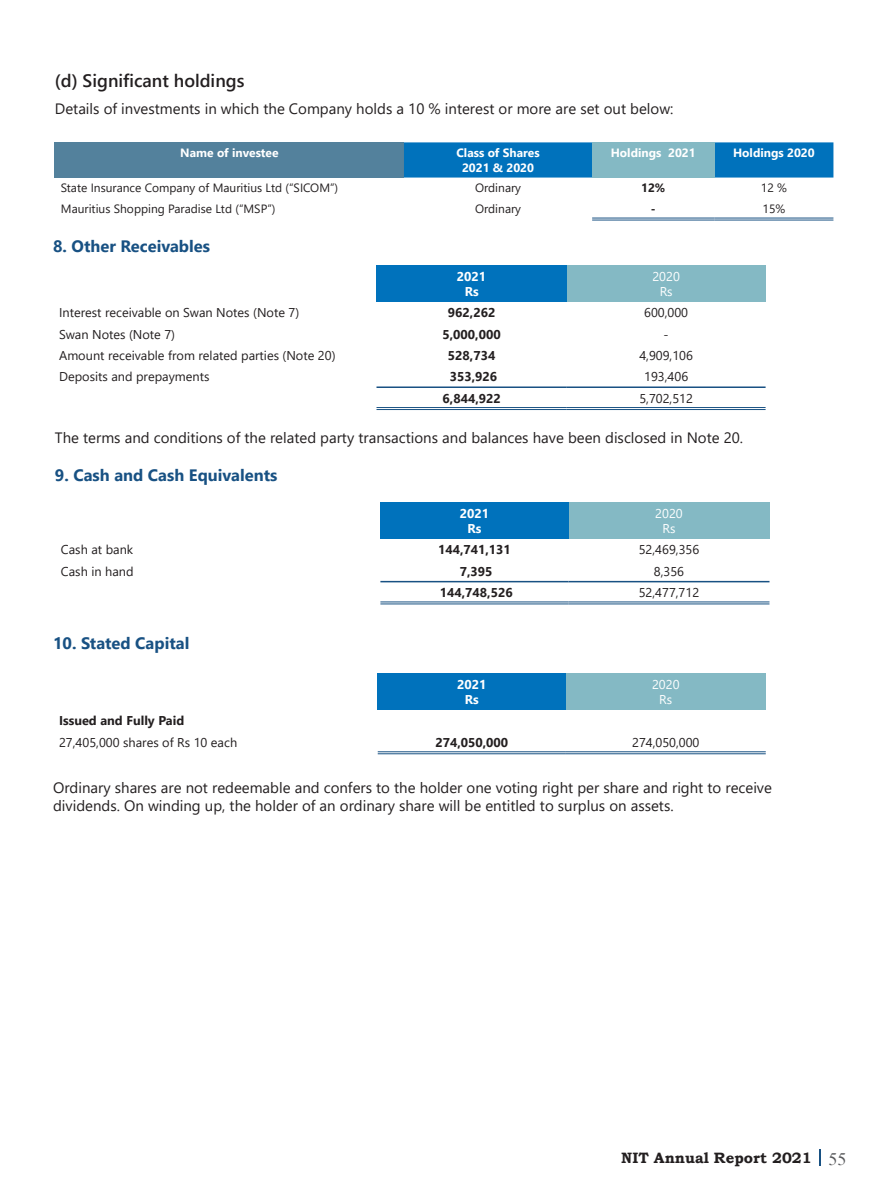
<style>
.page{position:relative;width:893px;height:1191px;background:#fff}
.page>*{position:absolute;margin:0;border:0;box-sizing:border-box;transform-origin:0 0}
.t1{font:600 18px "Segoe UI";color:#231f20}
.t2{font:700 16.5px "Segoe UI";color:#185183}
.t3{font:15px/18px "Segoe UI";color:#231f20}
.t4{font:700 15px "Bookman Old Style";color:#231f20}
.t5{font:12.75px "Segoe UI";color:#231f20}
.t6{font:700 12.75px "Segoe UI";color:#231f20}
.t7{font:700 12.75px/15.3px "Segoe UI";color:#fff;text-align:center}
.t8{font:12.75px/15.3px "Segoe UI";color:#fff;text-align:center}
.t9{font:12px "Segoe UI";color:#231f20}
.t10{font:700 12px/14.4px "Segoe UI";color:#fff;text-align:center}
.t11{font:700 12px "Segoe UI";color:#231f20}
.s1{font-family:"Mongolian Baiti";font-weight:400;font-size:18px;color:#57585a}
</style>
<div class="page">
<svg style="left:820px;top:1149px;width:1px;height:16px"></svg>
<div style="left:55px;top:142px;width:349px;height:35px;background:#53819c"></div>
<div style="left:404px;top:142px;width:429px;height:35px;background:#0072bc"></div>
<div style="left:592px;top:142px;width:122px;height:35px;background:#84b9c4"></div>
<hr style="left:592px;top:217px;width:122px;height:1px;background:#185183">
<hr style="left:592px;top:219px;width:122px;height:1px;background:#185183">
<hr style="left:714px;top:217px;width:119px;height:1px;background:#185183">
<hr style="left:714px;top:219px;width:119px;height:1px;background:#185183">
<div style="left:376px;top:265px;width:191px;height:37px;background:#0072bc"></div>
<div style="left:567px;top:265px;width:199px;height:37px;background:#84b9c4"></div>
<hr style="left:376px;top:386px;width:191px;height:2px;background:#185183">
<hr style="left:567px;top:386px;width:199px;height:2px;background:#185183">
<hr style="left:376px;top:407px;width:191px;height:1px;background:#185183">
<hr style="left:376px;top:409px;width:191px;height:1px;background:#185183">
<hr style="left:567px;top:407px;width:199px;height:1px;background:#185183">
<hr style="left:567px;top:409px;width:199px;height:1px;background:#185183">
<div style="left:380px;top:502px;width:189px;height:37px;background:#0072bc"></div>
<div style="left:569px;top:502px;width:200px;height:37px;background:#84b9c4"></div>
<hr style="left:380px;top:581px;width:189px;height:1px;background:#185183">
<hr style="left:569px;top:581px;width:200px;height:1px;background:#185183">
<hr style="left:380px;top:601px;width:189px;height:1px;background:#185183">
<hr style="left:380px;top:603px;width:189px;height:1px;background:#185183">
<hr style="left:569px;top:601px;width:200px;height:1px;background:#185183">
<hr style="left:569px;top:603px;width:200px;height:1px;background:#185183">
<div style="left:378px;top:673px;width:188px;height:37px;background:#0072bc"></div>
<div style="left:566px;top:673px;width:200px;height:37px;background:#84b9c4"></div>
<hr style="left:378px;top:751px;width:188px;height:1px;background:#185183">
<hr style="left:378px;top:753px;width:188px;height:1px;background:#185183">
<hr style="left:566px;top:751px;width:200px;height:1px;background:#185183">
<hr style="left:566px;top:753px;width:200px;height:1px;background:#185183">
<p class="t1" style="left:55px;top:64px;width:191px">(d) Significant holdings</p>
<p class="t3" style="left:55px;top:99px;width:620px">Details of investments in which the Company holds a 10 % interest or more are set out below:</p>
<p class="t10" style="left:180px;top:145px;width:100px">Name of investee</p>
<p class="t10" style="left:456px;top:145px;width:85px">Class of Shares<br>2021 &amp; 2020</p>
<p class="t10" style="left:611px;top:145px;width:86px">Holdings 2021</p>
<p class="t10" style="left:733px;top:145px;width:83px">Holdings 2020</p>
<p class="t9" style="left:61px;top:177px;width:279px">State Insurance Company of Mauritius Ltd (“SICOM”)</p>
<p class="t9" style="left:475px;top:177px;width:48px">Ordinary</p>
<p class="t11" style="left:641px;top:177px;width:26px">12%</p>
<p class="t9" style="left:761px;top:177px;width:28px">12 %</p>
<p class="t9" style="left:61px;top:197px;width:216px">Mauritius Shopping Paradise Ltd (“MSP”)</p>
<p class="t9" style="left:475px;top:197px;width:48px">Ordinary</p>
<p class="t11" style="left:651px;top:197px;width:6px">-</p>
<p class="t9" style="left:762px;top:197px;width:24px">15%</p>
<p class="t2" style="left:53px;top:230px;width:158px">8. Other Receivables</p>
<p class="t7" style="left:457px;top:267px;width:31px">2021<br>Rs</p>
<p class="t8" style="left:652px;top:267px;width:29px">2020<br>Rs</p>
<p class="t5" style="left:59px;top:301px;width:242px">Interest receivable on Swan Notes (Note 7)</p>
<p class="t6" style="left:448px;top:301px;width:49px">962,262</p>
<p class="t5" style="left:644px;top:301px;width:46px">600,000</p>
<p class="t5" style="left:59px;top:322px;width:117px">Swan Notes (Note 7)</p>
<p class="t6" style="left:442px;top:322px;width:60px">5,000,000</p>
<p class="t5" style="left:664px;top:322px;width:7px">-</p>
<p class="t5" style="left:59px;top:343px;width:278px">Amount receivable from related parties (Note 20)</p>
<p class="t6" style="left:448px;top:343px;width:49px">528,734</p>
<p class="t5" style="left:639px;top:343px;width:55px">4,909,106</p>
<p class="t5" style="left:59px;top:365px;width:152px">Deposits and prepayments</p>
<p class="t6" style="left:450px;top:365px;width:49px">353,926</p>
<p class="t5" style="left:644px;top:365px;width:46px">193,406</p>
<p class="t6" style="left:443px;top:386px;width:60px">6,844,922</p>
<p class="t5" style="left:639px;top:386px;width:55px">5,702,512</p>
<p class="t3" style="left:55px;top:427px;width:690px">The terms and conditions of the related party transactions and balances have been disclosed in Note 20.</p>
<p class="t2" style="left:55px;top:459px;width:224px">9. Cash and Cash Equivalents</p>
<p class="t7" style="left:460px;top:504px;width:31px">2021<br>Rs</p>
<p class="t8" style="left:655px;top:504px;width:29px">2020<br>Rs</p>
<p class="t5" style="left:61px;top:538px;width:74px">Cash at bank</p>
<p class="t6" style="left:438px;top:538px;width:74px">144,741,131</p>
<p class="t5" style="left:639px;top:538px;width:62px">52,469,356</p>
<p class="t5" style="left:61px;top:559px;width:74px">Cash in hand</p>
<p class="t6" style="left:460px;top:559px;width:34px">7,395</p>
<p class="t5" style="left:654px;top:559px;width:32px">8,356</p>
<p class="t6" style="left:440px;top:580px;width:74px">144,748,526</p>
<p class="t5" style="left:639px;top:580px;width:62px">52,477,712</p>
<p class="t2" style="left:53px;top:628px;width:138px">10. Stated Capital</p>
<p class="t7" style="left:457px;top:675px;width:31px">2021<br>Rs</p>
<p class="t8" style="left:652px;top:675px;width:29px">2020<br>Rs</p>
<p class="t6" style="left:59px;top:709px;width:127px">Issued and Fully Paid</p>
<p class="t5" style="left:59px;top:730px;width:180px">27,405,000 shares of Rs 10 each</p>
<p class="t6" style="left:435px;top:730px;width:74px">274,050,000</p>
<p class="t5" style="left:632px;top:730px;width:69px">274,050,000</p>
<p class="t3" style="left:53px;top:777px;width:720px">Ordinary shares are not redeemable and confers to the holder one voting right per share and right to receive dividends. On winding up, the holder of an ordinary share will be entitled to surplus on assets.</p>
<p class="t4" style="left:621px;top:1147px;width:227px">NIT Annual Report 2021 <span class="s1">55</span></p>
</div>
